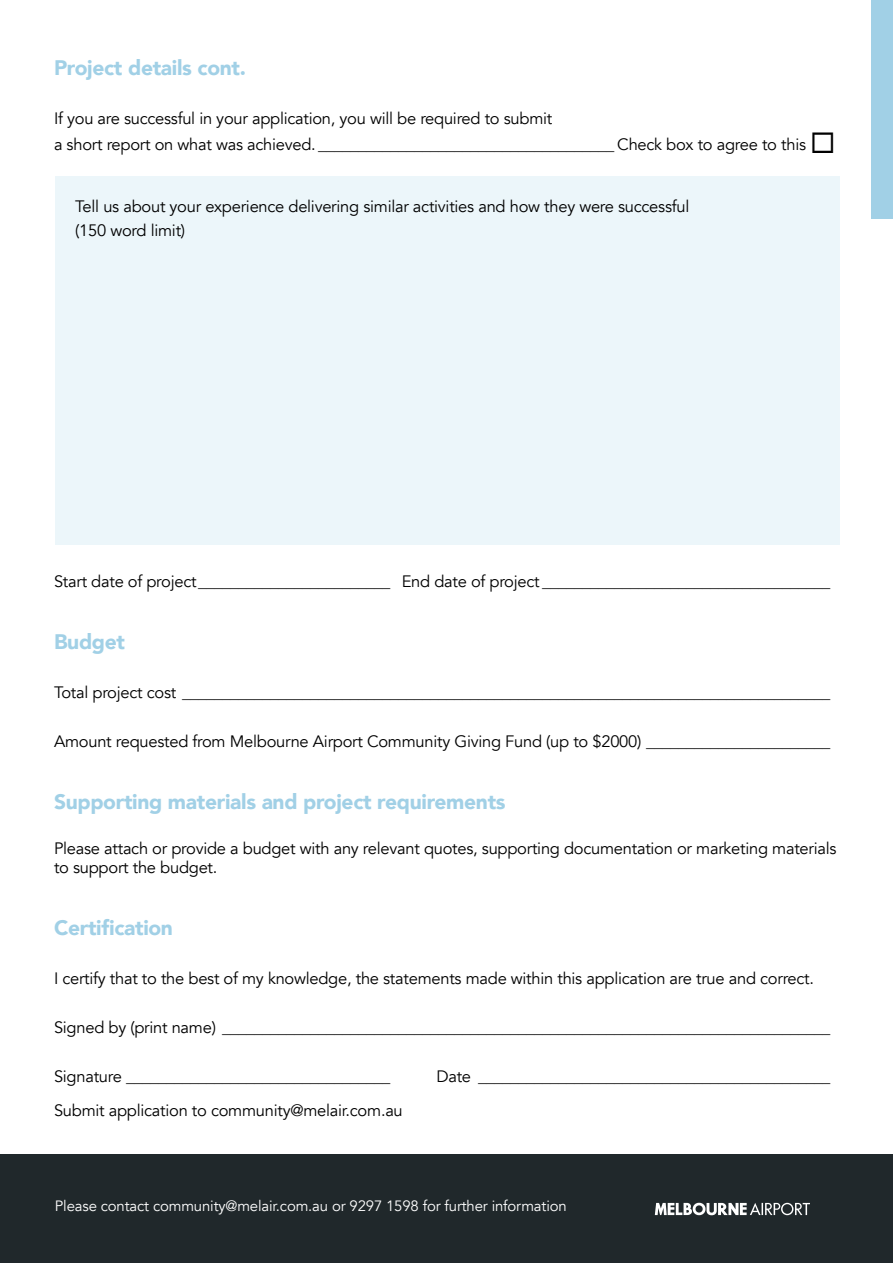
<style>
.page{position:relative;width:893px;height:1263px;background:#fff}
.page>*{position:absolute;margin:0;border:0;box-sizing:border-box;transform-origin:0 0}
.t1{font:900 21px "Avenir";letter-spacing:-.015em;color:#a1d0e6}
.t2{font:16.5px/25.5px "Avenir";letter-spacing:-.015em;color:#000}
.t3{font:15px "Avenir";letter-spacing:-.01em;color:#fff}
</style>
<div class="page">
<div style="left:55px;top:176px;width:785px;height:368px;background:#ecf6fa"></div>
<div style="left:0;top:1154px;width:893px;height:109px;background:#20282b"></div>
<svg style="left:655px;top:1203px;width:155px;height:12px"></svg>
<div style="left:872px;top:0;width:21px;height:218px;background:#a1d0e6"></div>
<p class="t1" style="left:54px;top:50px;width:194px">Project details cont.</p>
<p class="t2" style="left:54px;top:106px;width:783px">If you are successful in your application, you will be required to submit<br>a short report on what was achieved. _____________________________________ Check box to agree to this ◻</p>
<p class="t2" style="left:75px;top:194px;width:615px;line-height:24px">Tell us about your experience delivering similar activities and how they were successful (150 word limit)</p>
<p class="t2" style="left:54px;top:569px;width:778px">Start date of project________________________ End date of project ____________________________________</p>
<p class="t1" style="left:54px;top:624px;width:73px">Budget</p>
<p class="t2" style="left:54px;top:680px;width:778px">Total project cost _________________________________________________________________________________</p>
<p class="t2" style="left:54px;top:729px;width:778px">Amount requested from Melbourne Airport Community Giving Fund (up to $2000) _______________________</p>
<p class="t1" style="left:54px;top:783px;width:453px">Supporting materials and project requirements</p>
<p class="t2" style="left:54px;top:839px;width:784px;line-height:19.5px">Please attach or provide a budget with any relevant quotes, supporting documentation or marketing materials to support the budget.</p>
<p class="t1" style="left:54px;top:910px;width:121px">Certification</p>
<p class="t2" style="left:54px;top:966px;width:762px">I certify that to the best of my knowledge, the statements made within this application are true and correct.</p>
<p class="t2" style="left:54px;top:1015px;width:778px">Signed by (print name) ____________________________________________________________________________</p>
<p class="t2" style="left:54px;top:1064px;width:338px">Signature _________________________________</p>
<p class="t2" style="left:436px;top:1064px;width:396px">Date ____________________________________________</p>
<p class="t2" style="left:54px;top:1098px;width:350px">Submit application to community@melair.com.au</p>
<p class="t3" style="left:55px;top:1197px;width:513px">Please contact community@melair.com.au or 9297 1598 for further information</p>
</div>
